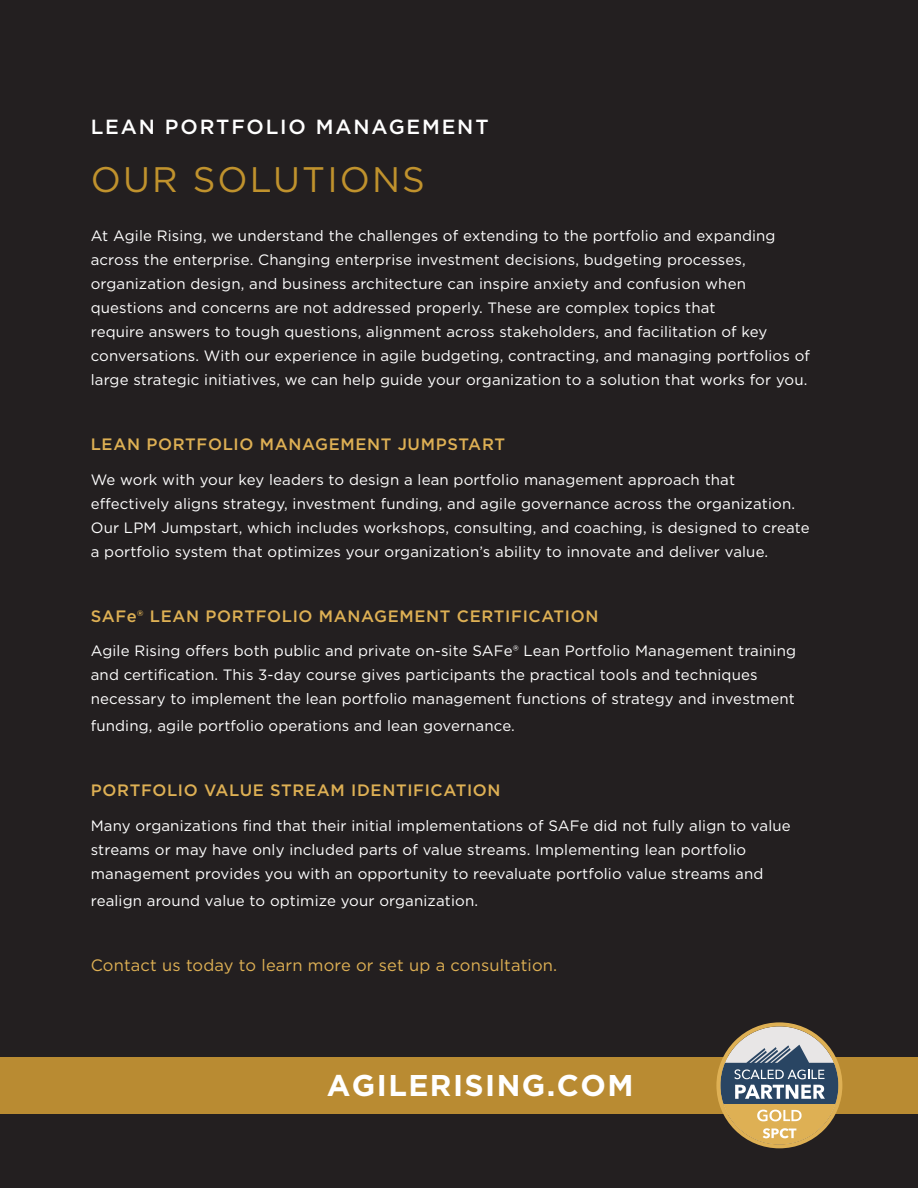
<style>
.page{position:relative;width:918px;height:1188px;background:#231f20}
.page>*{position:absolute;margin:0;border:0;box-sizing:border-box;transform-origin:0 0}
.t1{font:35.55px "Gotham";letter-spacing:.06em;color:#c0922d}
.t2{font:700 30px "Gotham";letter-spacing:.05em;color:#fff}
.t3{font:500 20.55px "Gotham";letter-spacing:.09em;color:#fff}
.t4{font:500 16.5px "Gotham";letter-spacing:.04em;color:#deb054}
.t5{font:16.5px "Gotham";letter-spacing:.01em;color:#deb054}
.t6{font:15px/24px "Gotham";letter-spacing:.01em;color:#fff}
</style>
<div class="page">
<div style="left:0;top:1057px;width:918px;height:57px;background:#b98b32"></div>
<svg style="left:716px;top:1022px;width:126px;height:126px"></svg>
<p class="t3" style="left:91px;top:113px;width:399px">LEAN PORTFOLIO MANAGEMENT</p>
<p class="t1" style="left:91px;top:157px;width:336px">OUR SOLUTIONS</p>
<p class="t6" style="left:91px;top:224px;width:721px">At Agile Rising, we understand the challenges of extending to the portfolio and expanding across the enterprise. Changing enterprise investment decisions, budgeting processes, organization design, and business architecture can inspire anxiety and confusion when questions and concerns are not addressed properly. These are complex topics that<br>require answers to tough questions, alignment across stakeholders, and facilitation of key conversations. With our experience in agile budgeting, contracting, and managing portfolios of large strategic initiatives, we can help guide your organization to a solution that works for you.</p>
<p class="t4" style="left:91px;top:433px;width:416px">LEAN PORTFOLIO MANAGEMENT JUMPSTART</p>
<p class="t6" style="left:91px;top:467px;width:720px">We work with your key leaders to design a lean portfolio management approach that effectively aligns strategy, investment funding, and agile governance across the organization.<br>Our LPM Jumpstart, which includes workshops, consulting, and coaching, is designed to create a portfolio system that optimizes your organization’s ability to innovate and deliver value.</p>
<p class="t4" style="left:91px;top:605px;width:509px">SAFe® LEAN PORTFOLIO MANAGEMENT CERTIFICATION</p>
<p class="t6" style="left:91px;top:639px;width:707px">Agile Rising offers both public and private on-site SAFe® Lean Portfolio Management training and certification. This 3-day course gives participants the practical tools and techniques necessary to implement the lean portfolio management functions of strategy and investment</p>
<p class="t6" style="left:91px;top:714px;width:426px">funding, agile portfolio operations and lean governance.</p>
<p class="t4" style="left:91px;top:780px;width:411px">PORTFOLIO VALUE STREAM IDENTIFICATION</p>
<p class="t6" style="left:91px;top:813px;width:701px">Many organizations find that their initial implementations of SAFe did not fully align to value streams or may have only included parts of value streams. Implementing lean portfolio management provides you with an opportunity to reevaluate portfolio value streams and</p>
<p class="t6" style="left:91px;top:888px;width:389px">realign around value to optimize your organization.</p>
<p class="t5" style="left:91px;top:954px;width:468px">Contact us today to learn more or set up a consultation.</p>
<p class="t2" style="left:327px;top:1066px;width:308px">AGILERISING.COM</p>
</div>
